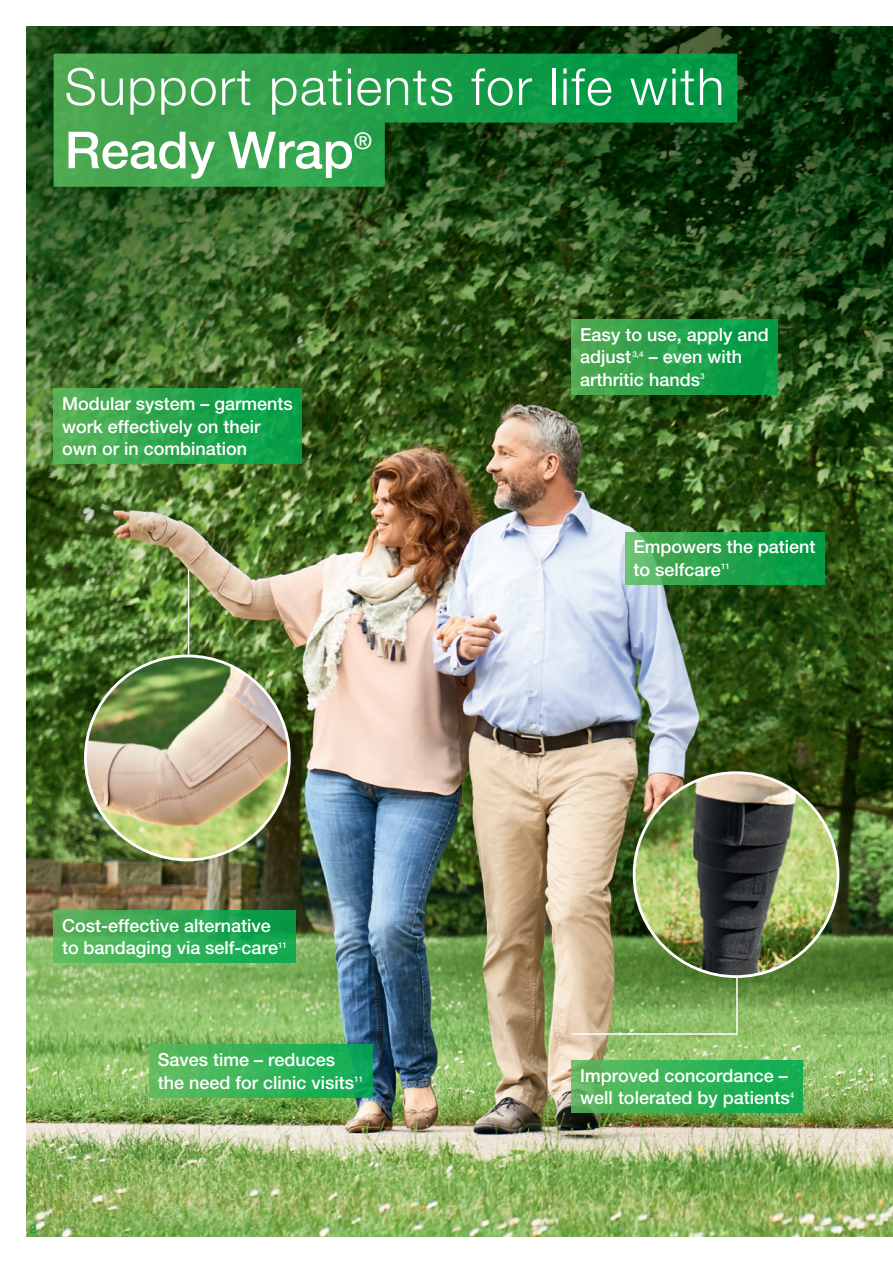
<style>
.page{position:relative;width:893px;height:1263px;background:#fff}
.page>*{position:absolute;margin:0;border:0;box-sizing:border-box;transform-origin:0 0}
.t1{font:300 51.15px "Helvetica Neue LT Pro";letter-spacing:.03em;color:#fff}
.t2{font:500 51.15px "Helvetica Neue LT Pro";color:#fff}
.t3{font:500 22.95px "Helvetica Neue LT Pro";color:#fff}
.t4{font:500 18px/22.5px "Helvetica Neue LT Pro";color:#fff}
.t5{font:500 12px "Helvetica Neue LT Pro";color:#00a94e}
</style>
<div class="page">
<img style="left:27px;top:27px;width:866px;height:1209px">
<svg style="left:54px;top:54px;width:683px;height:133px;background:#24873c"></svg>
<svg style="left:625px;top:532px;width:199px;height:52px;background:#29a54f"></svg>
<svg style="left:572px;top:320px;width:205px;height:74px;background:#25a24b"></svg>
<div style="left:54px;top:389px;width:247px;height:75px;background:linear-gradient(to right,#59b258,#009e47)"></div>
<svg style="left:572px;top:1060px;width:231px;height:53px;background:#36b157"></svg>
<div style="left:149px;top:1045px;width:223px;height:52px;background:linear-gradient(to right,#64bd5e,#07a955)"></div>
<div style="left:54px;top:910px;width:242px;height:53px;background:linear-gradient(to right,#62b65e,#04a24c)"></div>
<svg style="left:570px;top:810px;width:168px;height:225px;background:#95a16c"></svg>
<img style="left:634px;top:773px;width:204px;height:203px;border-radius:102px">
<img style="left:85px;top:656px;width:204px;height:204px;border-radius:102px">
<hr style="left:188px;top:569px;width:1px;height:85px;background:#fff">
<h1 class="t1" style="left:65px;top:55px;width:661px">Support patients for life with</h1>
<h1 class="t2" style="left:65px;top:120px;width:291px">Ready Wrap</h1>
<p class="t3" style="left:354px;top:127px;width:20px">®</p>
<p class="t4" style="left:62px;top:392px;width:232px">Modular system – garments work effectively on their own or in combination</p>
<p class="t4" style="left:580px;top:323px;width:190px">Easy to use, apply and adjust <sup>3,4</sup> – even with arthritic hands<sup>3</sup></p>
<p class="t4" style="left:634px;top:535px;width:183px">Empowers the patient to selfcare<sup>11</sup></p>
<p class="t4" style="left:62px;top:914px;width:226px">Cost-effective alternative to bandaging via self-care<sup>11</sup></p>
<p class="t4" style="left:158px;top:1048px;width:207px">Saves time – reduces the need for clinic visits<sup>11</sup></p>
<p class="t5" style="left:30px;top:1222px;width:8px">2</p>
<p class="t4" style="left:580px;top:1064px;width:215px">Improved concordance – well tolerated by patients<sup>4</sup></p>
</div>
